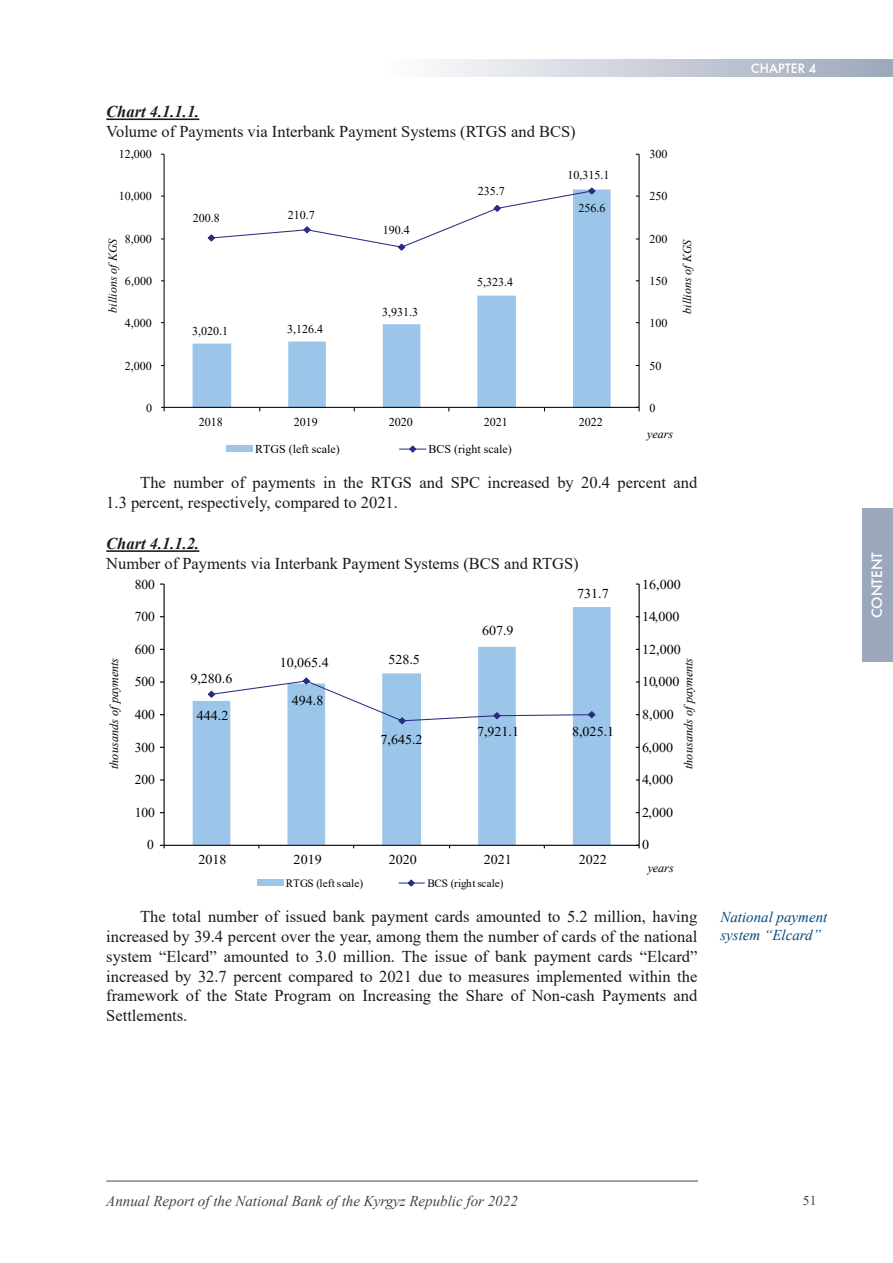
<style>
.page{position:relative;width:893px;height:1263px;background:#fff}
.page>*{position:absolute;margin:0;border:0;box-sizing:border-box;transform-origin:0 0}
.t1{font:16.5px/19.8px "Times New Roman";color:#1a1a18}
.t2{font:italic 700 16.5px "Times New Roman";color:#1a1a18}
.t3{font:italic 15px "Times New Roman";color:#3b444e}
.t4{font:italic 15px/18px "Times New Roman";color:#00487e}
.t5{font:15px "KS Futuris";color:#fff}
.t6{font:13.5px "Times New Roman";color:#030202;scale:1.04 1}
.t7{font:13.5px "Times New Roman";color:#030202}
.t8{font:13.5px "KS Futuris";color:#fff}
.t9{font:13.5px "Times New Roman";color:#3b444e}
.t10{font:italic 12.3px "Times New Roman";color:#030202}
.t11{font:12px "Times New Roman";color:#030202}
.t12{font:italic 12px "Times New Roman";color:#030202}
.t13{font:11.25px "Times New Roman";letter-spacing:-.005em;color:#030202}
</style>
<div class="page">
<div style="left:380px;top:60px;width:513px;height:17px;background:linear-gradient(to right,#fffeff,#9ca7ba)"></div>
<hr style="left:106px;top:1181px;width:592px;height:1px;background:#3b4a64">
<div style="left:862px;top:508px;width:31px;height:154px;background:#9ba7ba"></div>
<hr style="left:106px;top:118px;width:93px;height:2px;background:#1a1a18">
<hr style="left:106px;top:550px;width:93px;height:2px;background:#1a1a18">
<svg style="left:193px;top:189px;width:418px;height:218px"></svg>
<hr style="left:639px;top:154px;width:1px;height:253px;background:#030202">
<hr style="left:164px;top:154px;width:1px;height:253px;background:#030202">
<hr style="left:164px;top:407px;width:475px;height:1px;background:#030202">
<svg style="left:207px;top:187px;width:390px;height:65px"></svg>
<div style="left:226px;top:445px;width:27px;height:7px;background:#9cc5ea"></div>
<svg style="left:399px;top:445px;width:27px;height:8px"></svg>
<svg style="left:193px;top:607px;width:418px;height:238px"></svg>
<hr style="left:639px;top:584px;width:1px;height:261px;background:#030202">
<hr style="left:164px;top:584px;width:1px;height:261px;background:#030202">
<hr style="left:164px;top:845px;width:475px;height:1px;background:#030202">
<svg style="left:207px;top:676px;width:389px;height:49px"></svg>
<div style="left:257px;top:879px;width:26px;height:6px;background:#9cc5ea"></div>
<svg style="left:399px;top:879px;width:25px;height:8px"></svg>
<p class="t2" style="left:106px;top:100px;width:95px">Chart 4.1.1.1.</p>
<p class="t1" style="left:106px;top:121px;width:471px">Volume of Payments via Interbank Payment Systems (RTGS and BCS)</p>
<p class="t11" style="left:119px;top:146px;width:34px">12.000</p>
<p class="t11" style="left:131px;top:146px;width:4px">,</p>
<p class="t11" style="left:119px;top:188px;width:34px">10,000</p>
<p class="t11" style="left:193px;top:210px;width:28px">200.8</p>
<p class="t11" style="left:288px;top:206px;width:28px">210.7</p>
<p class="t11" style="left:478px;top:182px;width:28px">235.7</p>
<p class="t11" style="left:567px;top:167px;width:43px">10,315.1</p>
<p class="t11" style="left:579px;top:199px;width:28px">256.6</p>
<p class="t11" style="left:649px;top:146px;width:19px">300</p>
<p class="t11" style="left:649px;top:188px;width:19px">250</p>
<p class="t11" style="left:383px;top:222px;width:28px">190.4</p>
<p class="t11" style="left:125px;top:230px;width:28px">8,000</p>
<p class="t11" style="left:649px;top:230px;width:19px">200</p>
<p class="t12" style="left:104px;top:313px;width:76px;rotate:-90deg">billions ofKGS</p>
<p class="t12" style="left:679px;top:314px;width:76px;rotate:-90deg">billions ofKGS</p>
<p class="t11" style="left:125px;top:272px;width:29px">6,000</p>
<p class="t11" style="left:649px;top:272px;width:19px">150</p>
<p class="t11" style="left:477px;top:274px;width:37px">5,323.4</p>
<p class="t11" style="left:382px;top:303px;width:37px">3,931.3</p>
<p class="t11" style="left:125px;top:315px;width:28px">4,000</p>
<p class="t11" style="left:649px;top:315px;width:19px">100</p>
<p class="t11" style="left:192px;top:322px;width:37px">3,020.1</p>
<p class="t11" style="left:287px;top:320px;width:37px">3,126.4</p>
<p class="t11" style="left:125px;top:357px;width:28px">2,000</p>
<p class="t11" style="left:146px;top:399px;width:7px">0</p>
<p class="t11" style="left:199px;top:414px;width:25px">2018</p>
<p class="t11" style="left:294px;top:414px;width:25px">2019</p>
<p class="t11" style="left:389px;top:414px;width:25px">2020</p>
<p class="t11" style="left:484px;top:414px;width:25px">2021</p>
<p class="t11" style="left:579px;top:414px;width:25px">2022</p>
<p class="t11" style="left:649px;top:357px;width:13px">50</p>
<p class="t11" style="left:649px;top:399px;width:7px">0</p>
<p class="t12" style="left:647px;top:426px;width:27px">years</p>
<p class="t11" style="left:255px;top:440px;width:86px">RTGS (left scale)</p>
<p class="t11" style="left:429px;top:440px;width:85px">BCS (right scale)</p>
<p class="t1" style="left:106px;top:472px;width:593px;text-indent:34px">The number of payments in the RTGS and SPC increased by 20.4 percent and<br>1.3 percent, respectively, compared to 2021.</p>
<p class="t2" style="left:106px;top:532px;width:95px">Chart 4.1.1.2.</p>
<p class="t1" style="left:106px;top:553px;width:474px">Number of Payments via Interbank Payment Systems (BCS and RTGS)</p>
<p class="t10" style="left:106px;top:769px;width:112px;rotate:-90deg">thousands ofpayments</p>
<p class="t7" style="left:135px;top:575px;width:22px">800</p>
<p class="t7" style="left:135px;top:607px;width:22px">700</p>
<p class="t7" style="left:135px;top:640px;width:22px">600</p>
<p class="t7" style="left:135px;top:672px;width:22px">500</p>
<p class="t7" style="left:135px;top:705px;width:22px">400</p>
<p class="t7" style="left:135px;top:737px;width:22px">300</p>
<p class="t7" style="left:135px;top:770px;width:22px">200</p>
<p class="t7" style="left:135px;top:803px;width:22px">100</p>
<p class="t7" style="left:147px;top:835px;width:8px">0</p>
<p class="t6" style="left:190px;top:668px;width:42px">9,280.6</p>
<p class="t6" style="left:197px;top:706px;width:32px">444.2</p>
<p class="t6" style="left:280px;top:652px;width:49px">10,065.4</p>
<p class="t6" style="left:292px;top:691px;width:32px">494.8</p>
<p class="t6" style="left:388px;top:650px;width:32px">528.5</p>
<p class="t6" style="left:380px;top:730px;width:42px">7,645.2</p>
<p class="t6" style="left:482px;top:621px;width:32px">607.9</p>
<p class="t6" style="left:577px;top:584px;width:32px">731.7</p>
<p class="t6" style="left:477px;top:722px;width:42px">7,921.1</p>
<p class="t6" style="left:572px;top:722px;width:42px">8,025.1</p>
<p class="t6" style="left:199px;top:850px;width:29px">2018</p>
<p class="t6" style="left:294px;top:850px;width:29px">2019</p>
<p class="t6" style="left:389px;top:850px;width:29px">2020</p>
<p class="t6" style="left:484px;top:850px;width:29px">2021</p>
<p class="t6" style="left:579px;top:850px;width:29px">2022</p>
<p class="t6" style="left:642px;top:575px;width:39px">16,000</p>
<p class="t6" style="left:642px;top:607px;width:37px">14,000</p>
<p class="t6" style="left:642px;top:640px;width:39px">12,000</p>
<p class="t10" style="left:680px;top:769px;width:112px;rotate:-90deg">thousands ofpayments</p>
<p class="t6" style="left:642px;top:672px;width:37px">10,000</p>
<p class="t6" style="left:642px;top:705px;width:32px">8,000</p>
<p class="t6" style="left:642px;top:737px;width:31px">6,000</p>
<p class="t6" style="left:642px;top:770px;width:31px">4,000</p>
<p class="t6" style="left:642px;top:803px;width:31px">2,000</p>
<p class="t6" style="left:642px;top:835px;width:8px">0</p>
<p class="t10" style="left:648px;top:859px;width:28px">years</p>
<p class="t8" style="left:751px;top:60px;width:67px">CHAPTER 4</p>
<p class="t13" style="left:286px;top:875px;width:79px">RTGS (left scale)</p>
<p class="t13" style="left:427px;top:875px;width:78px">BCS (right scale)</p>
<p class="t1" style="left:106px;top:906px;width:593px;text-align:justify;text-indent:34px">The total number of issued bank payment cards amounted to 5.2 million, having increased by 39.4 percent over the year, among them the number of cards of the national system “Elcard” amounted to 3.0 million. The issue of bank payment cards “Elcard” increased by 32.7 percent compared to 2021 due to measures implemented within the framework of the State Program on Increasing the Share of Non-cash Payments and Settlements.</p>
<p class="t4" style="left:720px;top:907px;width:109px">National payment system “Elcard”</p>
<p class="t5" style="left:868px;top:618px;width:68px;rotate:-90deg">CONTENT</p>
<p class="t3" style="left:106px;top:1191px;width:413px">Annual Report of the National Bank of the Kyrgyz Republic for 2022</p>
<p class="t9" style="left:803px;top:1191px;width:15px">51</p>
</div>
